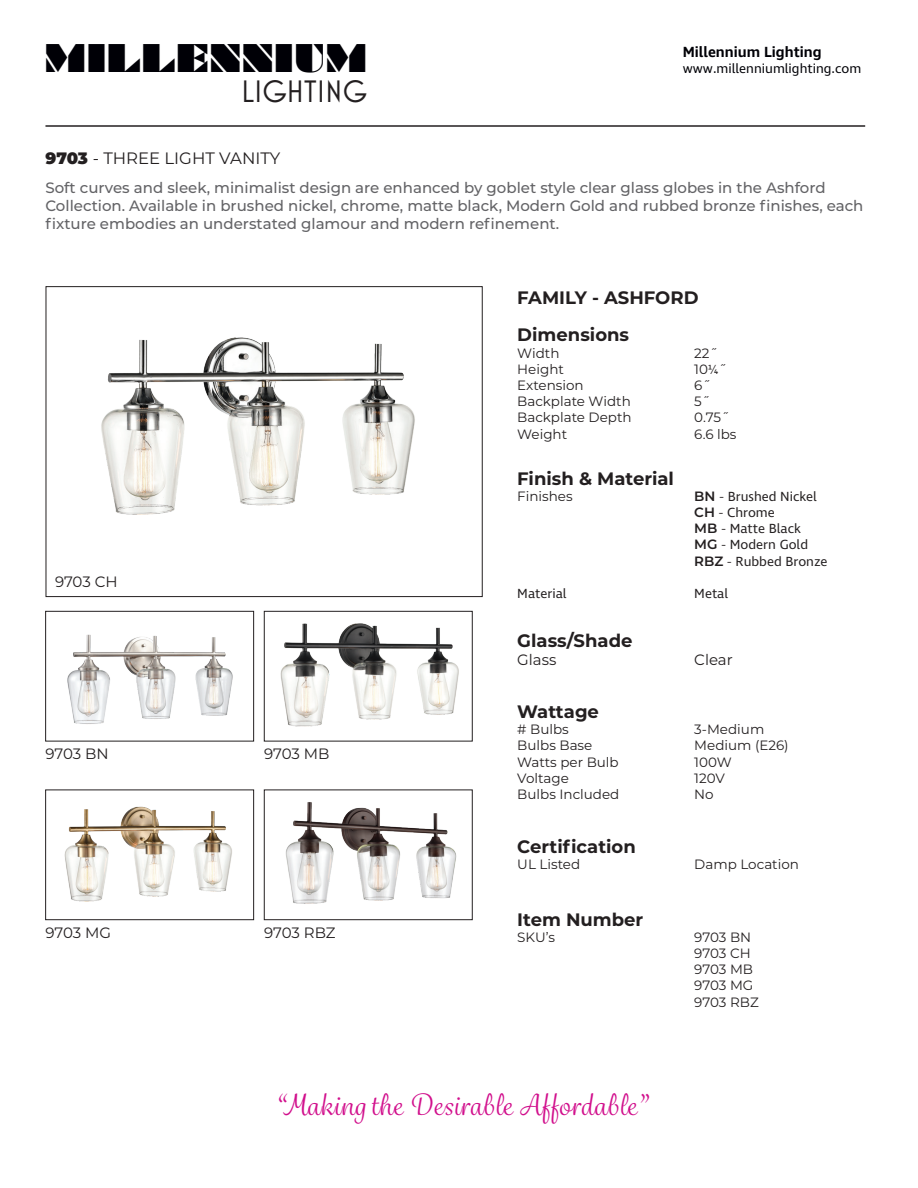
<style>
.page{position:relative;width:918px;height:1188px;background:#fff}
.page>*{position:absolute;margin:0;border:0;box-sizing:border-box;transform-origin:0 0}
.t1{font:36.45px "Braggadocio";color:#000006}
.t2{font:31.5px "Mostra Nuova";color:#231f20}
.t3{font:28.5px "Grafolita Script";letter-spacing:.025em;color:#d10f8c}
.t4{font:700 18px "Montserrat";color:#231f20}
.t5{font:16.5px "Montserrat";color:#231f20}
.t6{font:500 15px/18px "Montserrat";color:#636366}
.t7{font:15px "Montserrat";letter-spacing:-.01em;color:#231f20}
.t8{font:600 15px "Ingra";color:#000006}
.t9{font:13.5px "Montserrat";color:#231f20}
.t10{font:13.5px "Ingra";color:#231f20}
.t11{font:13.5px "Ingra";color:#000006}
.s1{font-weight:900}
.s2{font-family:"Ingra"}
.s3{font-family:"Montserrat";font-weight:600}
.s4{font-family:"Montserrat"}
</style>
<div class="page">
<img style="left:101px;top:337px;width:314px;height:178px">
<div style="left:46px;top:286px;width:436px;height:311px;border:1px solid #231f20"></div>
<hr style="left:45px;top:125px;width:820px;height:2px;background:#231f20">
<img style="left:67px;top:634px;width:166px;height:90px">
<div style="left:45px;top:611px;width:209px;height:130px;border:1px solid #231f20"></div>
<img style="left:280px;top:623px;width:179px;height:104px">
<div style="left:264px;top:611px;width:208px;height:130px;border:1px solid #231f20"></div>
<img style="left:64px;top:806px;width:168px;height:96px">
<div style="left:45px;top:790px;width:209px;height:130px;border:1px solid #231f20"></div>
<img style="left:285px;top:802px;width:172px;height:102px">
<div style="left:264px;top:790px;width:208px;height:130px;border:1px solid #231f20"></div>
<p class="t1" style="left:44px;top:36px;width:325px">MILLENNIUM</p>
<p class="t2" style="left:241px;top:73px;width:128px">LIGHTING</p>
<p class="t5" style="left:45px;top:147px;width:236px"><span class="s1">9703</span> - THREE LIGHT VANITY</p>
<p class="t8" style="left:683px;top:42px;width:140px">Millennium Lighting</p>
<p class="t11" style="left:683px;top:60px;width:180px">www.millenniumlighting.com</p>
<p class="t6" style="left:45px;top:178px;width:819px">Soft curves and sleek, minimalist design are enhanced by goblet style clear glass globes in the Ashford<br>Collection. Available in brushed nickel, chrome, matte black, Modern Gold and rubbed bronze finishes, each fixture embodies an understated glamour and modern refinement.</p>
<p class="t7" style="left:55px;top:572px;width:64px">9703 CH</p>
<p class="t7" style="left:45px;top:743px;width:65px">9703 BN</p>
<p class="t7" style="left:264px;top:743px;width:67px">9703 MB</p>
<p class="t7" style="left:45px;top:922px;width:67px">9703 MG</p>
<p class="t7" style="left:264px;top:922px;width:73px">9703 RBZ</p>
<p class="t4" style="left:517px;top:284px;width:183px">FAMILY - ASHFORD</p>
<p class="t4" style="left:517px;top:322px;width:113px">Dimensions</p>
<p class="t9" style="left:517px;top:344px;width:44px">Width</p>
<p class="t9" style="left:694px;top:344px;width:25px">22˝</p>
<p class="t9" style="left:517px;top:360px;width:48px">Height</p>
<p class="t9" style="left:694px;top:360px;width:34px">10<span class="s2">¼</span>˝</p>
<p class="t9" style="left:517px;top:376px;width:68px">Extension</p>
<p class="t9" style="left:694px;top:376px;width:18px">6˝</p>
<p class="t9" style="left:517px;top:392px;width:115px">Backplate Width</p>
<p class="t9" style="left:694px;top:392px;width:17px">5˝</p>
<p class="t9" style="left:517px;top:408px;width:116px">Backplate Depth</p>
<p class="t9" style="left:694px;top:408px;width:36px">0.75˝</p>
<p class="t9" style="left:517px;top:425px;width:51px">Weight</p>
<p class="t9" style="left:694px;top:425px;width:44px">6.6 lbs</p>
<p class="t4" style="left:517px;top:465px;width:158px">Finish &amp; Material</p>
<p class="t9" style="left:517px;top:487px;width:57px">Finishes</p>
<p class="t10" style="left:694px;top:488px;width:124px"><span class="s3">BN</span> <span class="s4">-</span> Brushed Nickel</p>
<p class="t10" style="left:694px;top:504px;width:82px"><span class="s3">CH</span> <span class="s4">-</span> Chrome</p>
<p class="t10" style="left:694px;top:520px;width:108px"><span class="s3">MB</span> <span class="s4">-</span> Matte Black</p>
<p class="t10" style="left:694px;top:537px;width:115px"><span class="s3">MG</span> <span class="s4">-</span> Modern Gold</p>
<p class="t10" style="left:694px;top:553px;width:135px"><span class="s3">RBZ</span> <span class="s4">-</span> Rubbed Bronze</p>
<p class="t10" style="left:517px;top:585px;width:51px">Material</p>
<p class="t10" style="left:694px;top:585px;width:35px">Metal</p>
<p class="t4" style="left:517px;top:628px;width:117px">Glass/Shade</p>
<p class="t7" style="left:517px;top:650px;width:41px">Glass</p>
<p class="t7" style="left:694px;top:650px;width:40px">Clear</p>
<p class="t4" style="left:517px;top:699px;width:83px">Wattage</p>
<p class="t9" style="left:517px;top:720px;width:53px"># Bulbs</p>
<p class="t9" style="left:694px;top:720px;width:72px">3-Medium</p>
<p class="t9" style="left:517px;top:736px;width:77px">Bulbs Base</p>
<p class="t9" style="left:694px;top:736px;width:96px">Medium (E26)</p>
<p class="t9" style="left:517px;top:752px;width:103px">Watts per Bulb</p>
<p class="t9" style="left:694px;top:752px;width:39px">100W</p>
<p class="t9" style="left:517px;top:769px;width:53px">Voltage</p>
<p class="t9" style="left:694px;top:769px;width:32px">120V</p>
<p class="t9" style="left:517px;top:785px;width:104px">Bulbs Included</p>
<p class="t9" style="left:694px;top:785px;width:21px">No</p>
<p class="t4" style="left:517px;top:834px;width:120px">Certification</p>
<p class="t9" style="left:517px;top:855px;width:64px">UL Listed</p>
<p class="t9" style="left:694px;top:855px;width:106px">Damp Location</p>
<p class="t4" style="left:517px;top:906px;width:128px">Item Number</p>
<p class="t9" style="left:517px;top:928px;width:39px">SKU’s</p>
<p class="t9" style="left:694px;top:928px;width:58px">9703 BN</p>
<p class="t9" style="left:694px;top:944px;width:58px">9703 CH</p>
<p class="t9" style="left:694px;top:960px;width:60px">9703 MB</p>
<p class="t9" style="left:694px;top:976px;width:61px">9703 MG</p>
<p class="t9" style="left:694px;top:993px;width:66px">9703 RBZ</p>
<p class="t3" style="left:275px;top:1087px;width:373px">“Making the Desirable Affordable”</p>
</div>
